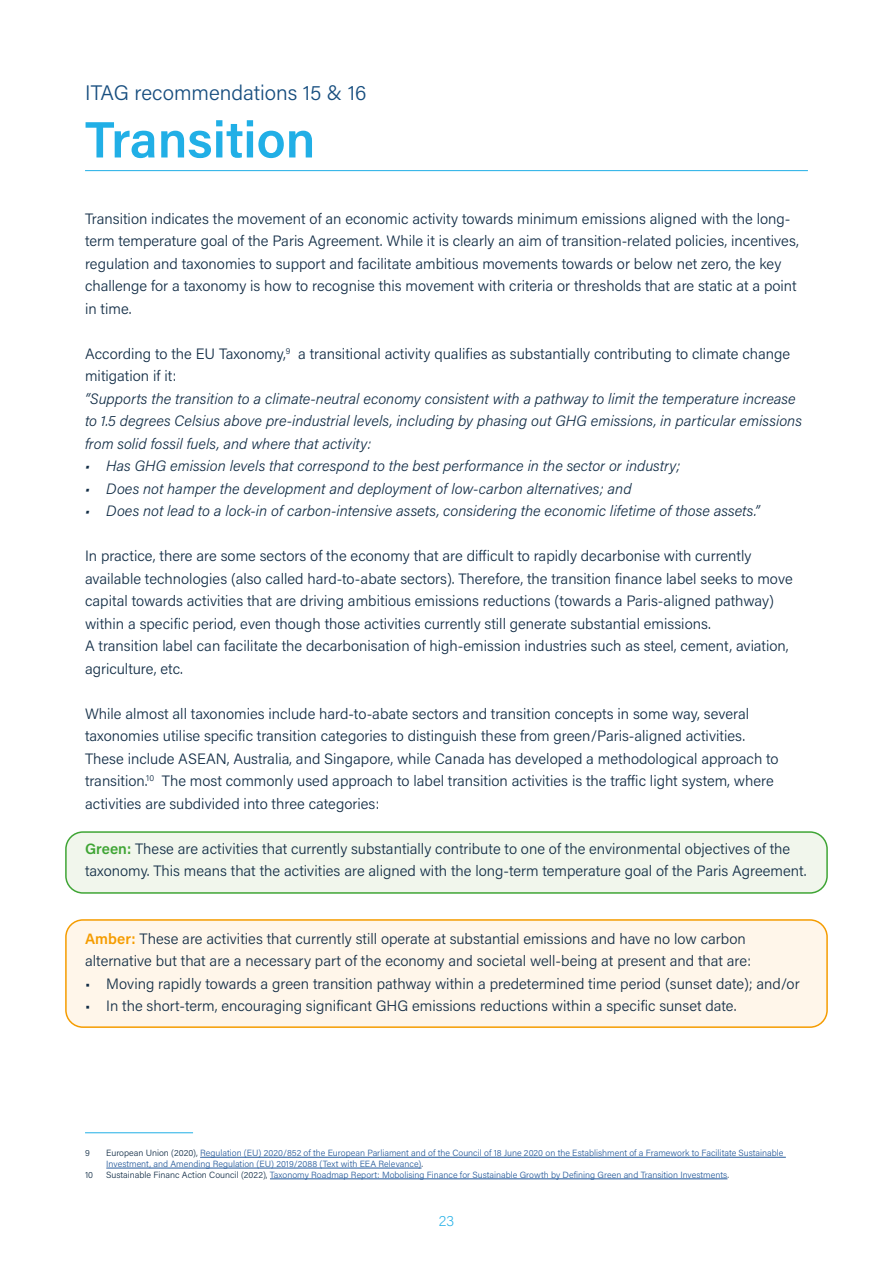
<style>
.page{position:relative;width:893px;height:1263px;background:#fff}
.page>*{position:absolute;margin:0;border:0;box-sizing:border-box;transform-origin:0 0}
.t1{font:600 51px "Acumin Pro";color:#21afe6}
.t2{font:300 21px "Acumin Pro";color:#174e7f}
.t3{font:300 15px/22.5px "Acumin Pro";color:#122d46}
.t4{font:italic 300 15px/22.5px "Acumin Pro";color:#122d46}
.t5{font:200 15px "Acumin Pro";color:#21afe6}
.t6{font:300 9px/10.8px "Acumin Pro";color:#275b9b}
.t7{font:300 9px "Acumin Pro";color:#122d46}
.s1{font-weight:600;color:#3fa535}
.s2{font-weight:600;color:#f59c00}
.s3{color:#122d46}
</style>
<div class="page">
<div style="left:66px;top:832px;width:761px;height:61px;background:#f1f6ec;border-radius:17px"></div>
<div style="left:65px;top:831px;width:763px;height:63px;border:2px solid #3fa535;border-radius:17px"></div>
<div style="left:66px;top:920px;width:761px;height:107px;background:#fff6ea;border-radius:17px"></div>
<div style="left:65px;top:919px;width:763px;height:109px;border:2px solid #f59c00;border-radius:17px"></div>
<hr style="left:85px;top:1132px;width:108px;height:1px;background:#21afe6">
<hr style="left:200px;top:1157px;width:586px;height:1px;background:#275b9b">
<hr style="left:106px;top:1168px;width:315px;height:1px;background:#275b9b">
<hr style="left:270px;top:1178px;width:457px;height:1px;background:#275b9b">
<hr style="left:85px;top:170px;width:723px;height:1px;background:#21afe6">
<h2 class="t2" style="left:85px;top:79px;width:283px">ITAG recommendations 15 &amp; 16</h2>
<h1 class="t1" style="left:85px;top:104px;width:232px">Transition</h1>
<p class="t3" style="left:85px;top:207px;width:715px">Transition indicates the movement of an economic activity towards minimum emissions aligned with the long&shy;term temperature goal of the Paris Agreement. While it is clearly an aim of transition-related policies, incentives, regulation and taxonomies to support and facilitate ambitious movements towards or below net zero, the key challenge for a taxonomy is how to recognise this movement with criteria or thresholds that are static at a point in time.</p>
<p class="t3" style="left:85px;top:342px;width:707px">According to the EU Taxonomy,<sup>9</sup> a transitional activity qualifies as substantially contributing to climate change mitigation if it:</p>
<p class="t4" style="left:85px;top:387px;width:718px">“Supports the transition to a climate-neutral economy consistent with a pathway to limit the temperature increase to 1.5 degrees Celsius above pre-industrial levels, including by phasing out GHG emissions, in particular emissions from solid fossil fuels, and where that activity:</p>
<p class="t4" style="left:85px;top:454px;width:597px">• Has GHG emission levels that correspond to the best performance in the sector or industry;</p>
<p class="t4" style="left:85px;top:477px;width:548px">• Does not hamper the development and deployment of low-carbon alternatives; and</p>
<p class="t4" style="left:85px;top:499px;width:676px">• Does not lead to a lock-in of carbon-intensive assets, considering the economic lifetime of those assets.”</p>
<p class="t3" style="left:85px;top:544px;width:709px">In practice, there are some sectors of the economy that are difficult to rapidly decarbonise with currently available technologies (also called hard-to-abate sectors). Therefore, the transition finance label seeks to move capital towards activities that are driving ambitious emissions reductions (towards a Paris-aligned pathway) within a specific period, even though those activities currently still generate substantial emissions.<br>A transition label can facilitate the decarbonisation of high-emission industries such as steel, cement, aviation, agriculture, etc.</p>
<p class="t3" style="left:85px;top:702px;width:695px">While almost all taxonomies include hard-to-abate sectors and transition concepts in some way, several taxonomies utilise specific transition categories to distinguish these from green/Paris-aligned activities.<br>These include ASEAN, Australia, and Singapore, while Canada has developed a methodological approach to transition.<sup>10</sup> The most commonly used approach to label transition activities is the traffic light system, where activities are subdivided into three categories:</p>
<p class="t3" style="left:85px;top:837px;width:723px"><span class="s1">Green:</span> These are activities that currently substantially contribute to one of the environmental objectives of the taxonomy. This means that the activities are aligned with the long-term temperature goal of the Paris Agreement.</p>
<p class="t3" style="left:85px;top:927px;width:667px"><span class="s2">Amber:</span> These are activities that currently still operate at substantial emissions and have no low carbon alternative but that are a necessary part of the economy and societal well-being at present and that are:</p>
<p class="t3" style="left:85px;top:972px;width:716px">• Moving rapidly towards a green transition pathway within a predetermined time period (sunset date); and/or</p>
<p class="t3" style="left:85px;top:994px;width:653px">• In the short-term, encouraging significant GHG emissions reductions within a specific sunset date.</p>
<p class="t7" style="left:85px;top:1147px;width:6px">9</p>
<p class="t6" style="left:106px;top:1147px;width:679px"><span class="s3">European Union (2020),</span> Regulation (EU) 2020/852 of the European Parliament and of the Council of 18 June 2020 on the Establishment of a Framework to Facilitate Sustainable<br>Investment, and Amending Regulation (EU) 2019/2088 (Text with EEA Relevance)<span class="s3">.</span></p>
<p class="t7" style="left:85px;top:1168px;width:10px">10</p>
<p class="t6" style="left:106px;top:1169px;width:624px"><span class="s3">Sustainable Financ Action Council (2022),</span> Taxonomy Roadmap Report: Mobolising Finance for Sustainable Growth by Defining Green and Transition Investments<span class="s3">.</span></p>
<p class="t5" style="left:439px;top:1210px;width:17px">23</p>
</div>
